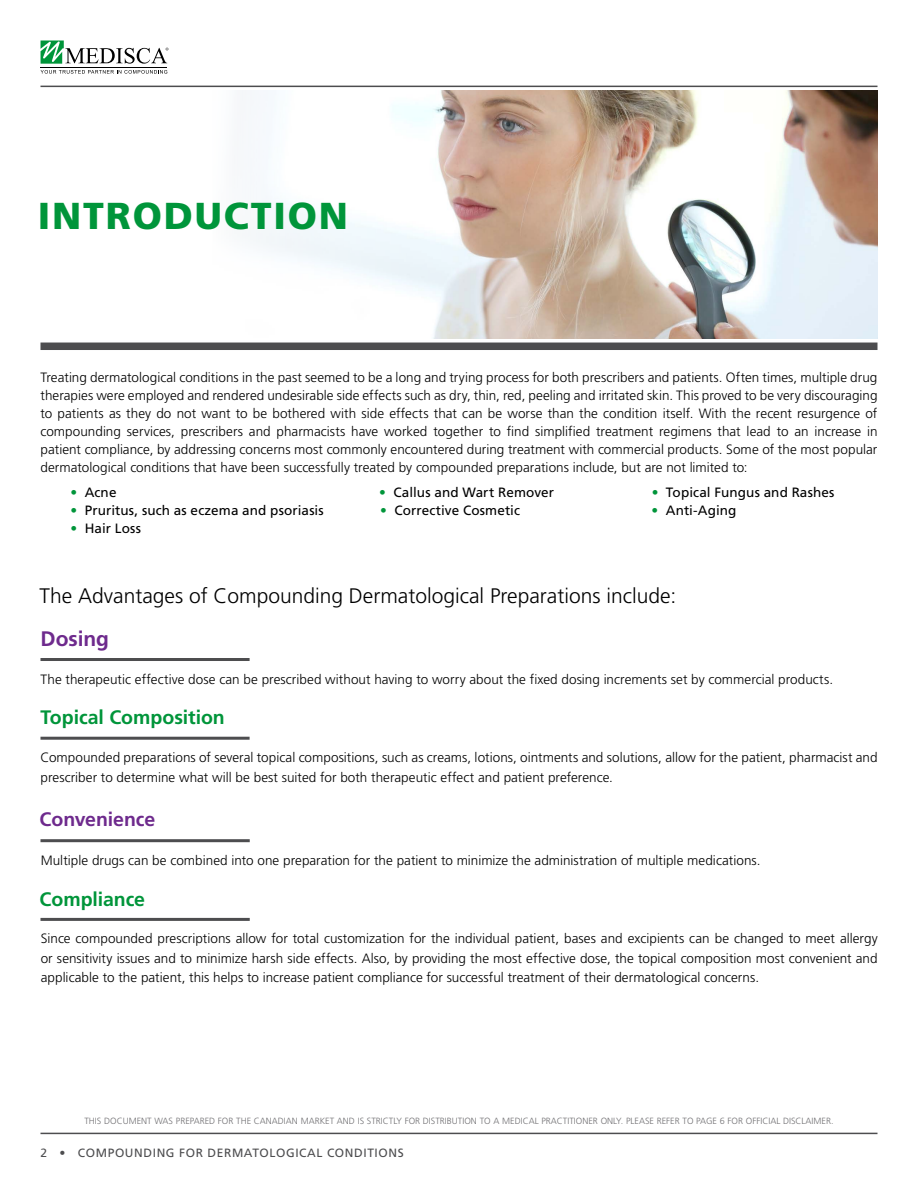
<style>
.page{position:relative;width:918px;height:1188px;background:#fff}
.page>*{position:absolute;margin:0;border:0;box-sizing:border-box;transform-origin:0 0}
.t1{font:900 37.5px "Frutiger LT Std";letter-spacing:.05em;color:#00953a}
.t2{font:300 21px "Frutiger LT Std";color:#000}
.t3{font:700 21px "Frutiger LT Std";color:#6e2a8d}
.t4{font:700 19.5px "Frutiger LT Std";letter-spacing:-.005em;color:#00953a}
.t5{font:700 19.5px "Frutiger LT Std";letter-spacing:-.005em;color:#6e2a8d}
.t6{font:300 13.5px/18px "Frutiger LT Std";letter-spacing:.005em;color:#000;text-align:justify}
.t7{font:13.5px "Frutiger LT Std";letter-spacing:.005em;color:#000}
.t8{font:12px "Frutiger LT Std";letter-spacing:.05em;color:#4d4d4f}
.t9{font:300 9px "Frutiger LT Std";color:#717073}
.s1{color:#00953a}
</style>
<div class="page">
<hr style="left:40px;top:86px;width:838px;height:1px;background:#4d4d4f">
<hr style="left:40px;top:1133px;width:838px;height:1px;background:#4d4d4f">
<hr style="left:40px;top:67px;width:127px;height:1px;background:#000">
<svg style="left:41px;top:70px;width:126px;height:4px"></svg>
<svg style="left:41px;top:41px;width:127px;height:23px"></svg>
<img style="left:242px;top:91px;width:636px;height:248px">
<hr style="left:40px;top:658px;width:210px;height:3px;background:#4d4d4f">
<hr style="left:40px;top:839px;width:210px;height:3px;background:#4d4d4f">
<hr style="left:40px;top:737px;width:210px;height:3px;background:#4d4d4f">
<hr style="left:40px;top:918px;width:210px;height:3px;background:#4d4d4f">
<div style="left:40px;top:343px;width:838px;height:7px;background:#4d4d4f"></div>
<h1 class="t1" style="left:38px;top:193px;width:312px">INTRODUCTION</h1>
<p class="t6" style="left:40px;top:369px;width:839px">Treating dermatological conditions in the past seemed to be a long and trying process for both prescribers and patients. Often times, multiple drug therapies were employed and rendered undesirable side effects such as dry, thin, red, peeling and irritated skin. This proved to be very discouraging to patients as they do not want to be bothered with side effects that can be worse than the condition itself. With the recent resurgence of compounding services, prescribers and pharmacists have worked together to find simplified treatment regimens that lead to an increase in patient compliance, by addressing concerns most commonly encountered during treatment with commercial products. Some of the most popular dermatological conditions that have been successfully treated by compounded preparations include, but are not limited to:</p>
<p class="t7" style="left:71px;top:484px;width:47px"><span class="s1">•</span> Acne</p>
<p class="t7" style="left:379px;top:484px;width:176px"><span class="s1">•</span> Callus and Wart Remover</p>
<p class="t7" style="left:652px;top:484px;width:184px"><span class="s1">•</span> Topical Fungus and Rashes</p>
<p class="t7" style="left:71px;top:502px;width:255px"><span class="s1">•</span> Pruritus, such as eczema and psoriasis</p>
<p class="t7" style="left:380px;top:502px;width:142px"><span class="s1">•</span> Corrective Cosmetic</p>
<p class="t7" style="left:652px;top:502px;width:86px"><span class="s1">•</span> Anti-Aging</p>
<p class="t7" style="left:71px;top:520px;width:72px"><span class="s1">•</span> Hair Loss</p>
<h2 class="t2" style="left:40px;top:584px;width:638px">The Advantages of Compounding Dermatological Preparations include:</h2>
<h2 class="t3" style="left:40px;top:626px;width:70px">Dosing</h2>
<p class="t6" style="left:40px;top:670px;width:794px">The therapeutic effective dose can be prescribed without having to worry about the fixed dosing increments set by commercial products.</p>
<h3 class="t4" style="left:40px;top:706px;width:186px">Topical Composition</h3>
<p class="t6" style="left:40px;top:748px;width:839px;line-height:19.5px">Compounded preparations of several topical compositions, such as creams, lotions, ointments and solutions, allow for the patient, pharmacist and prescriber to determine what will be best suited for both therapeutic effect and patient preference.</p>
<h3 class="t5" style="left:40px;top:808px;width:117px">Convenience</h3>
<p class="t6" style="left:41px;top:851px;width:721px">Multiple drugs can be combined into one preparation for the patient to minimize the administration of multiple medications.</p>
<h3 class="t4" style="left:40px;top:887px;width:107px">Compliance</h3>
<p class="t6" style="left:41px;top:929px;width:839px;line-height:19.5px">Since compounded prescriptions allow for total customization for the individual patient, bases and excipients can be changed to meet allergy or sensitivity issues and to minimize harsh side effects. Also, by providing the most effective dose, the topical composition most convenient and applicable to the patient, this helps to increase patient compliance for successful treatment of their dermatological concerns.</p>
<p class="t9" style="left:84px;top:1116px;width:751px">THIS DOCUMENT WAS PREPARED FOR THE CANADIAN MARKET AND IS STRICTLY FOR DISTRIBUTION TO A MEDICAL PRACTITIONER ONLY. PLEASE REFER TO PAGE 6 FOR OFFICIAL DISCLAIMER.</p>
<p class="t8" style="left:40px;top:1146px;width:365px">2 • COMPOUNDING FOR DERMATOLOGICAL CONDITIONS</p>
</div>
